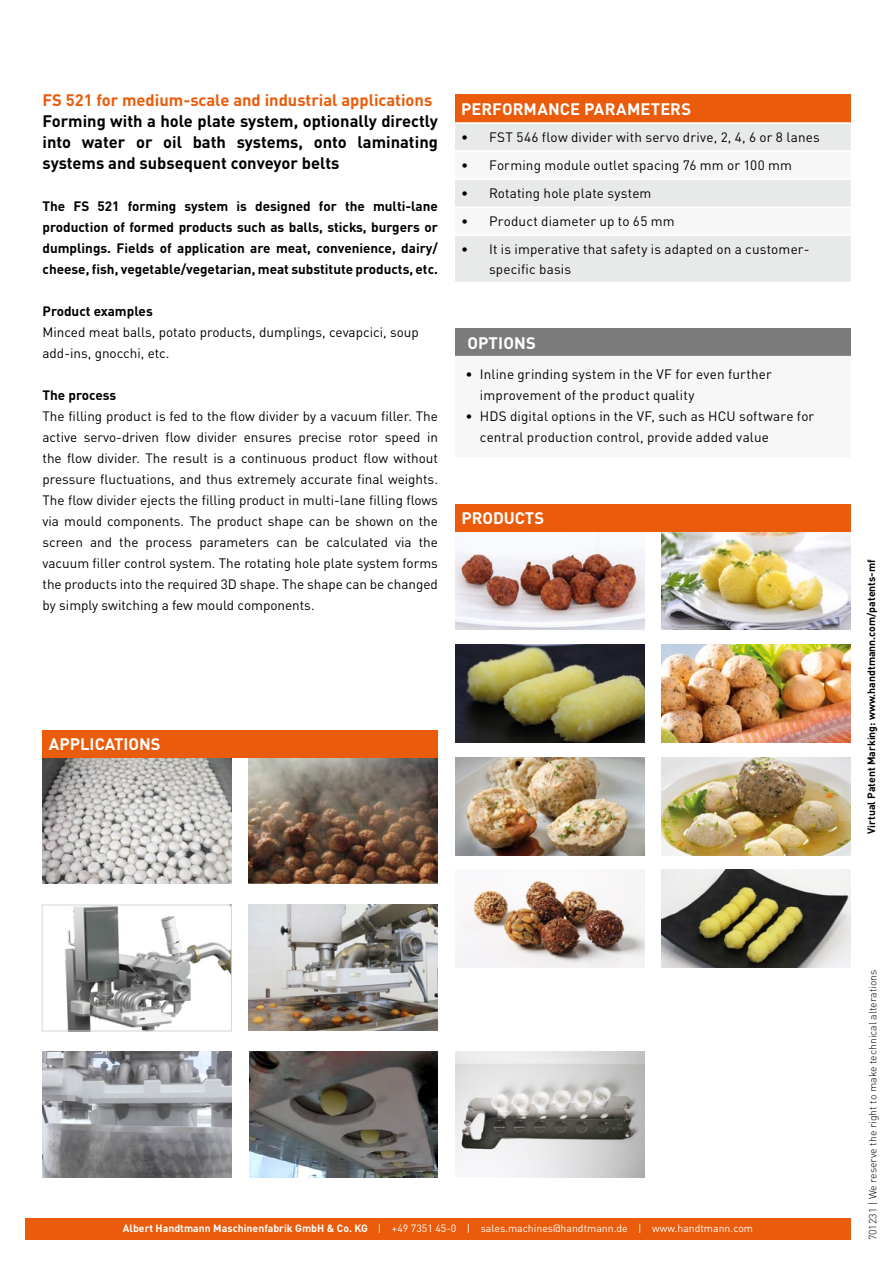
<style>
.page{position:relative;width:893px;height:1263px;background:#fff}
.page>*{position:absolute;margin:0;border:0;box-sizing:border-box;transform-origin:0 0}
.t1{font:700 16.5px/21px "DIN Pro";color:#000;text-align:justify}
.t2{font:700 16.5px "DIN Pro";color:#fff}
.t3{font:700 16.5px "DIN Pro";color:#ea5b0b}
.t4{font:13.5px/21px "DIN Pro";letter-spacing:.01em;color:#000}
.t5{font:700 13.5px/21px "DIN Pro";color:#000;text-align:justify}
.t6{font:10.5px "DIN Pro";color:#fff}
.t7{font:300 10.5px "DIN Pro";color:#000}
.t8{font:700 10.5px "DIN Pro";color:#000}
.s1{font-weight:700}
</style>
<div class="page">
<div style="left:26px;top:1218px;width:824px;height:21px;background:#ea5b0b"></div>
<svg style="left:455px;top:845px;width:396px;height:11px"></svg>
<img style="left:455px;top:531px;width:189px;height:98px">
<img style="left:661px;top:531px;width:189px;height:98px">
<img style="left:455px;top:757px;width:189px;height:98px">
<img style="left:455px;top:645px;width:189px;height:97px">
<img style="left:661px;top:757px;width:189px;height:98px">
<img style="left:661px;top:645px;width:189px;height:97px">
<img style="left:455px;top:1051px;width:189px;height:126px">
<img style="left:249px;top:757px;width:189px;height:126px">
<img style="left:43px;top:757px;width:189px;height:126px">
<div style="left:455px;top:504px;width:395px;height:27px;background:#ea5b0b"></div>
<div style="left:43px;top:730px;width:395px;height:27px;background:#ea5b0b"></div>
<img style="left:64px;top:907px;width:166px;height:122px">
<div style="left:42px;top:905px;width:190px;height:126px;border:1px solid #d2d6d3"></div>
<img style="left:249px;top:905px;width:189px;height:126px">
<img style="left:43px;top:1051px;width:189px;height:126px">
<img style="left:249px;top:1051px;width:189px;height:126px">
<img style="left:455px;top:869px;width:189px;height:98px">
<img style="left:661px;top:869px;width:189px;height:98px">
<div style="left:455px;top:328px;width:395px;height:28px;background:#7c7b7b"></div>
<div style="left:455px;top:94px;width:396px;height:29px;background:#ea5b0b"></div>
<div style="left:455px;top:124px;width:396px;height:158px;background:#e8eae9"></div>
<svg style="left:455px;top:152px;width:396px;height:82px"></svg>
<hr style="left:455px;top:122px;width:28px;height:2px;background:#fff">
<hr style="left:483px;top:122px;width:368px;height:2px;background:#fff">
<hr style="left:455px;top:150px;width:28px;height:2px;background:#fff">
<hr style="left:483px;top:150px;width:368px;height:2px;background:#fff">
<hr style="left:455px;top:178px;width:28px;height:2px;background:#fff">
<hr style="left:483px;top:178px;width:368px;height:2px;background:#fff">
<hr style="left:455px;top:206px;width:28px;height:2px;background:#fff">
<hr style="left:483px;top:206px;width:368px;height:2px;background:#fff">
<hr style="left:455px;top:234px;width:28px;height:2px;background:#fff">
<hr style="left:483px;top:234px;width:368px;height:2px;background:#fff">
<p class="t3" style="left:43px;top:86px;width:391px">FS 521 for medium-scale and industrial applications</p>
<p class="t1" style="left:43px;top:109px;width:397px">Forming with a hole plate system, optionally directly into water or oil bath systems, onto laminating systems and subsequent conveyor belts</p>
<p class="t5" style="left:43px;top:194px;width:397px">The FS 521 forming system is designed for the multi-lane production of formed products such as balls, sticks, burgers or dumplings. Fields of application are meat, convenience, dairy/ cheese, fish, vegetable/vegetarian, meat substitute products, etc.</p>
<p class="t5" style="left:43px;top:299px;width:112px">Product examples</p>
<p class="t4" style="left:43px;top:320px;width:378px">Minced meat balls, potato products, dumplings, cevapcici, soup add-ins, gnocchi, etc.</p>
<p class="t5" style="left:43px;top:383px;width:75px">The process</p>
<p class="t4" style="left:43px;top:404px;width:397px;text-align:justify">The filling product is fed to the flow divider by a vacuum filler. The active servo-driven flow divider ensures precise rotor speed in the flow divider. The result is a continuous product flow without pressure fluctuations, and thus extremely accurate final weights.<br>The flow divider ejects the filling product in multi-lane filling flows via mould components. The product shape can be shown on the screen and the process parameters can be calculated via the vacuum filler control system. The rotating hole plate system forms the products into the required 3D shape. The shape can be changed by simply switching a few mould components.</p>
<p class="t2" style="left:461px;top:95px;width:232px">PERFORMANCE PARAMETERS</p>
<p class="t4" style="left:461px;top:125px;width:360px">• FST 546 flow divider with servo drive, 2, 4, 6 or 8 lanes</p>
<p class="t4" style="left:461px;top:154px;width:332px">• Forming module outlet spacing 76 mm or 100 mm</p>
<p class="t4" style="left:461px;top:182px;width:192px">• Rotating hole plate system</p>
<p class="t4" style="left:461px;top:210px;width:215px">• Product diameter up to 65 mm</p>
<p class="t4" style="left:489px;top:239px;width:322px;line-height:19.2px;text-indent:-28px">• It is imperative that safety is adapted on a customer&shy;specific basis</p>
<p class="t2" style="left:467px;top:329px;width:70px">OPTIONS</p>
<p class="t4" style="left:466px;top:362px;width:9px">•</p>
<p class="t4" style="left:466px;top:404px;width:9px">•</p>
<p class="t4" style="left:480px;top:362px;width:336px">Inline grinding system in the VF for even further improvement of the product quality<br>HDS digital options in the VF, such as HCU software for central production control, provide added value</p>
<p class="t2" style="left:461px;top:504px;width:84px">PRODUCTS</p>
<p class="t2" style="left:49px;top:730px;width:113px">APPLICATIONS</p>
<p class="t8" style="left:862px;top:834px;width:276px;rotate:-90deg">Virtual Patent Marking: www.handtmann.com/patents-mf</p>
<p class="t6" style="left:123px;top:1219px;width:632px"><span class="s1">Albert Handtmann Maschinenfabrik GmbH &amp; Co. KG</span> | +49 7351 45-0 | sales.machines@handtmann.de | www.handtmann.com</p>
<p class="t7" style="left:865px;top:1240px;width:272px;rotate:-90deg">701231 | We reserve the right to make technical alterations</p>
</div>
